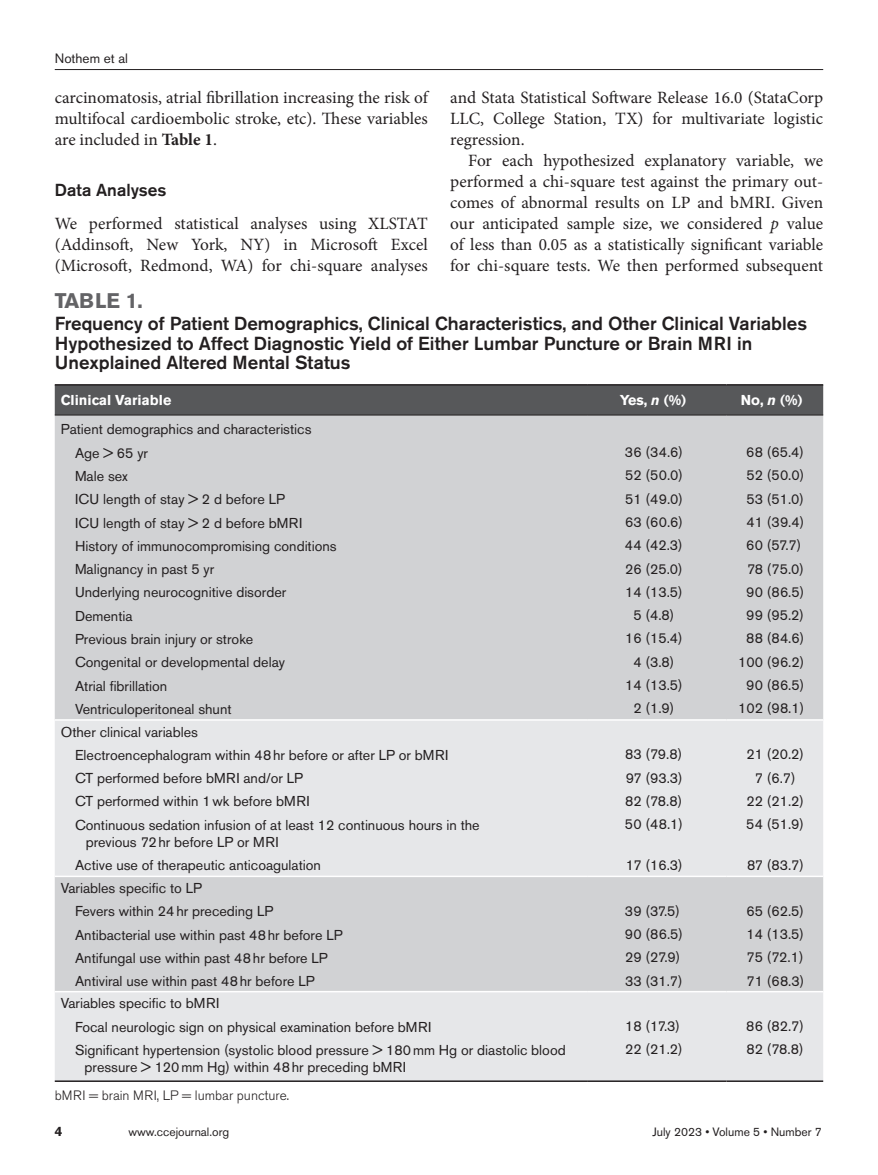
<style>
.page{position:relative;width:878px;height:1175px;background:#fff}
.page>*{position:absolute;margin:0;border:0;box-sizing:border-box;transform-origin:0 0}
.t1{font:700 21px "Akzidenz Grotesk BE";color:#636366}
.t2{font:500 18.75px/19.5px "Akzidenz Grotesk BE";color:#231f20}
.t3{font:17.25px/21px "Minion Pro";color:#231f20;text-align:justify}
.t4{font:500 17.25px "Akzidenz Grotesk BE";color:#231f20}
.t5{font:14.25px/23.2px "Akzidenz Grotesk BE";color:#231f20}
.t6{font:700 14.25px "Akzidenz Grotesk BE";color:#fff}
.t7{font:300 13.5px "Akzidenz Grotesk BE";color:#231f20}
.t8{font:13.5px "Akzidenz Grotesk BE";color:#231f20}
.t9{font:700 13.5px "Akzidenz Grotesk BE";color:#231f20}
.t10{font:12px "Akzidenz Grotesk BE";color:#231f20}
.s1{font-weight:700}
.s2{font-style:italic}
</style>
<div class="page">
<hr style="left:55px;top:69px;width:768px;height:1px;background:#231f20">
<div style="left:55px;top:385px;width:768px;height:30px;background:#57585a"></div>
<div style="left:55px;top:416px;width:768px;height:303px;background:#d1d2d4"></div>
<svg style="left:55px;top:720px;width:768px;height:360px;fill:#e6e7e9"></svg>
<hr style="left:587px;top:384px;width:139px;height:1px;background:#231f20">
<hr style="left:726px;top:384px;width:97px;height:1px;background:#231f20">
<hr style="left:55px;top:384px;width:532px;height:1px;background:#231f20">
<hr style="left:55px;top:1080px;width:532px;height:2px;background:#231f20">
<hr style="left:587px;top:1080px;width:139px;height:2px;background:#231f20">
<hr style="left:726px;top:1080px;width:97px;height:2px;background:#231f20">
<hr style="left:55px;top:415px;width:532px;height:1px;background:#231f20">
<hr style="left:587px;top:415px;width:139px;height:1px;background:#231f20">
<hr style="left:726px;top:415px;width:97px;height:1px;background:#231f20">
<hr style="left:55px;top:875px;width:532px;height:2px;background:#fff">
<hr style="left:587px;top:875px;width:139px;height:2px;background:#fff">
<hr style="left:726px;top:875px;width:97px;height:2px;background:#fff">
<hr style="left:55px;top:990px;width:532px;height:2px;background:#fff">
<hr style="left:587px;top:990px;width:139px;height:2px;background:#fff">
<hr style="left:726px;top:990px;width:97px;height:2px;background:#fff">
<p class="t8" style="left:55px;top:50px;width:75px">Nothem et al</p>
<p class="t3" style="left:55px;top:87px;width:374px">carcinomatosis, atrial fibrillation increasing the risk of multifocal cardioembolic stroke, etc). These variables are included in <span class="s1">Table 1</span>.</p>
<p class="t4" style="left:55px;top:179px;width:113px">Data Analyses</p>
<p class="t3" style="left:55px;top:213px;width:374px">We performed statistical analyses using XLSTAT (Addinsoft, New York, NY) in Microsoft Excel (Microsoft, Redmond, WA) for chi-square analyses</p>
<p class="t3" style="left:450px;top:87px;width:374px">and Stata Statistical Software Release 16.0 (StataCorp LLC, College Station, TX) for multivariate logistic regression.</p>
<p class="t3" style="left:450px;top:150px;width:374px;text-indent:18px">For each hypothesized explanatory variable, we performed a chi-square test against the primary out&shy;comes of abnormal results on LP and bMRI. Given our anticipated sample size, we considered <span class="s2">p</span> value of less than 0.05 as a statistically significant variable for chi-square tests. We then performed subsequent</p>
<h1 class="t1" style="left:55px;top:288px;width:89px">TABLE 1.</h1>
<h2 class="t2" style="left:55px;top:314px;width:753px">Frequency of Patient Demographics, Clinical Characteristics, and Other Clinical Variables<br>Hypothesized to Affect Diagnostic Yield of Either Lumbar Puncture or Brain MRI in<br>Unexplained Altered Mental Status</h2>
<p class="t6" style="left:61px;top:392px;width:112px">Clinical Variable</p>
<p class="t6" style="left:619px;top:392px;width:68px">Yes, <span class="s2">n</span> (%)</p>
<p class="t6" style="left:741px;top:392px;width:63px">No, <span class="s2">n</span> (%)</p>
<p class="t5" style="left:75px;top:418px;width:238px;text-indent:-14px">Patient demographics and characteristics<br>Age &gt; 65 yr</p>
<p class="t5" style="left:624px;top:440px;width:60px">36 (34.6)</p>
<p class="t5" style="left:746px;top:440px;width:59px">68 (65.4)</p>
<p class="t5" style="left:75px;top:464px;width:54px">Male sex</p>
<p class="t5" style="left:625px;top:464px;width:59px">52 (50.0)</p>
<p class="t5" style="left:746px;top:464px;width:59px">52 (50.0)</p>
<p class="t5" style="left:75px;top:487px;width:211px">ICU length of stay &gt; 2 d before LP</p>
<p class="t5" style="left:625px;top:487px;width:59px">51 (49.0)</p>
<p class="t5" style="left:746px;top:487px;width:59px">53 (51.0)</p>
<p class="t5" style="left:75px;top:511px;width:229px">ICU length of stay &gt; 2 d before bMRI</p>
<p class="t5" style="left:625px;top:510px;width:59px">63 (60.6)</p>
<p class="t5" style="left:746px;top:510px;width:59px">41 (39.4)</p>
<p class="t5" style="left:75px;top:534px;width:263px">History of immunocompromising conditions</p>
<p class="t5" style="left:624px;top:533px;width:59px">44 (42.3)</p>
<p class="t5" style="left:746px;top:533px;width:57px">60 (57.7)</p>
<p class="t5" style="left:75px;top:557px;width:141px">Malignancy in past 5 yr</p>
<p class="t5" style="left:625px;top:557px;width:59px">26 (25.0)</p>
<p class="t5" style="left:747px;top:557px;width:59px">78 (75.0)</p>
<p class="t5" style="left:75px;top:581px;width:213px">Underlying neurocognitive disorder</p>
<p class="t5" style="left:625px;top:580px;width:59px">14 (13.5)</p>
<p class="t5" style="left:746px;top:580px;width:60px">90 (86.5)</p>
<p class="t5" style="left:75px;top:604px;width:59px">Dementia</p>
<p class="t5" style="left:633px;top:603px;width:42px">5 (4.8)</p>
<p class="t5" style="left:746px;top:603px;width:59px">99 (95.2)</p>
<p class="t5" style="left:75px;top:627px;width:180px">Previous brain injury or stroke</p>
<p class="t5" style="left:625px;top:627px;width:59px">16 (15.4)</p>
<p class="t5" style="left:746px;top:627px;width:60px">88 (84.6)</p>
<p class="t5" style="left:75px;top:650px;width:211px">Congenital or developmental delay</p>
<p class="t5" style="left:633px;top:650px;width:42px">4 (3.8)</p>
<p class="t5" style="left:738px;top:650px;width:68px">100 (96.2)</p>
<p class="t5" style="left:75px;top:674px;width:94px">Atrial fibrillation</p>
<p class="t5" style="left:625px;top:673px;width:59px">14 (13.5)</p>
<p class="t5" style="left:746px;top:673px;width:60px">90 (86.5)</p>
<p class="t5" style="left:75px;top:697px;width:158px">Ventriculoperitoneal shunt</p>
<p class="t5" style="left:633px;top:696px;width:42px">2 (1.9)</p>
<p class="t5" style="left:738px;top:696px;width:68px">102 (98.1)</p>
<p class="t5" style="left:75px;top:720px;width:375px;text-indent:-14px">Other clinical variables<br>Electroencephalogram within 48hr before or after LP or bMRI</p>
<p class="t5" style="left:625px;top:742px;width:58px">83 (79.8)</p>
<p class="t5" style="left:746px;top:742px;width:59px">21 (20.2)</p>
<p class="t5" style="left:75px;top:766px;width:230px">CT performed before bMRI and/or LP</p>
<p class="t5" style="left:625px;top:766px;width:58px">97 (93.3)</p>
<p class="t5" style="left:754px;top:766px;width:42px">7 (6.7)</p>
<p class="t5" style="left:75px;top:790px;width:236px">CT performed within 1wk before bMRI</p>
<p class="t5" style="left:625px;top:789px;width:58px">82 (78.8)</p>
<p class="t5" style="left:746px;top:789px;width:59px">22 (21.2)</p>
<p class="t5" style="left:86px;top:816px;width:395px;line-height:17.2px;text-indent:-11px">Continuous sedation infusion of at least 12 continuous hours in the previous 72hr before LP or MRI</p>
<p class="t5" style="left:624px;top:812px;width:60px">50 (48.1)</p>
<p class="t5" style="left:746px;top:812px;width:59px">54 (51.9)</p>
<p class="t5" style="left:75px;top:853px;width:247px">Active use of therapeutic anticoagulation</p>
<p class="t5" style="left:625px;top:853px;width:58px">17 (16.3)</p>
<p class="t5" style="left:747px;top:853px;width:59px">87 (83.7)</p>
<p class="t5" style="left:75px;top:876px;width:200px;text-indent:-14px">Variables specific to LP<br>Fevers within 24hr preceding LP</p>
<p class="t5" style="left:624px;top:899px;width:57px">39 (37.5)</p>
<p class="t5" style="left:746px;top:899px;width:59px">65 (62.5)</p>
<p class="t5" style="left:75px;top:923px;width:269px">Antibacterial use within past 48hr before LP</p>
<p class="t5" style="left:624px;top:922px;width:60px">90 (86.5)</p>
<p class="t5" style="left:746px;top:922px;width:59px">14 (13.5)</p>
<p class="t5" style="left:75px;top:946px;width:254px">Antifungal use within past 48hr before LP</p>
<p class="t5" style="left:625px;top:945px;width:57px">29 (27.9)</p>
<p class="t5" style="left:746px;top:945px;width:59px">75 (72.1)</p>
<p class="t5" style="left:75px;top:969px;width:241px">Antiviral use within past 48hr before LP</p>
<p class="t5" style="left:625px;top:969px;width:59px">33 (31.7)</p>
<p class="t5" style="left:746px;top:969px;width:59px">71 (68.3)</p>
<p class="t5" style="left:75px;top:991px;width:358px;text-indent:-14px">Variables specific to bMRI<br>Focal neurologic sign on physical examination before bMRI</p>
<p class="t5" style="left:625px;top:1014px;width:56px">18 (17.3)</p>
<p class="t5" style="left:746px;top:1014px;width:59px">86 (82.7)</p>
<p class="t5" style="left:85px;top:1041px;width:482px;line-height:17.2px;text-indent:-10px">Significant hypertension (systolic blood pressure &gt; 180mm Hg or diastolic blood pressure &gt; 120mm Hg) within 48hr preceding bMRI</p>
<p class="t5" style="left:625px;top:1037px;width:59px">22 (21.2)</p>
<p class="t5" style="left:746px;top:1037px;width:59px">82 (78.8)</p>
<p class="t7" style="left:55px;top:1087px;width:236px">bMRI = brain MRI, LP = lumbar puncture.</p>
<p class="t9" style="left:55px;top:1123px;width:9px">4</p>
<p class="t10" style="left:128px;top:1125px;width:102px">www.ccejournal.org</p>
<p class="t10" style="left:652px;top:1125px;width:171px">July 2023 • Volume 5 • Number 7</p>
</div>
